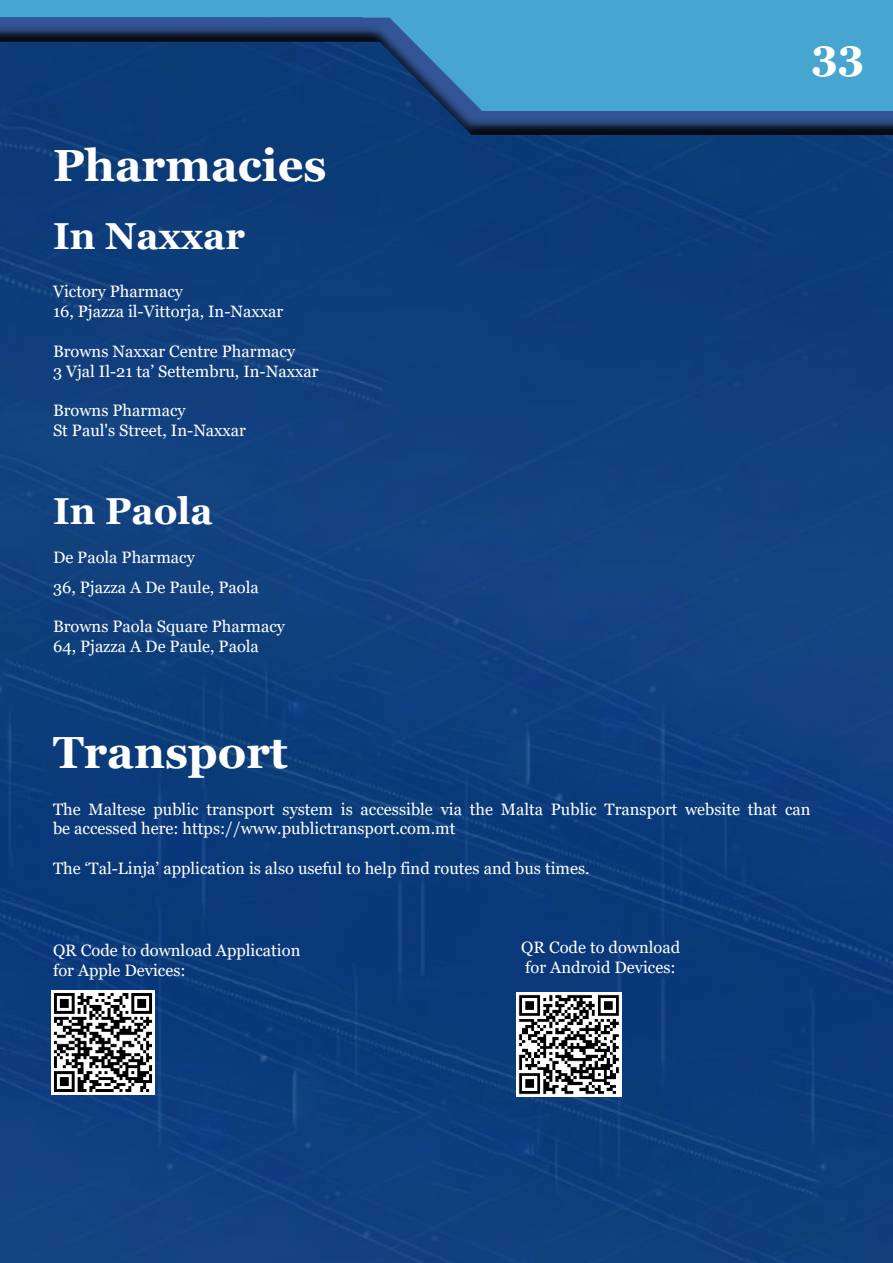
<style>
.page{position:relative;width:893px;height:1263px;background:#fff}
.page>*{position:absolute;margin:0;border:0;box-sizing:border-box;transform-origin:0 0}
.t1{font:700 45px "Georgia";color:#fff}
.t2{font:700 42px "Georgia";color:#fff}
.t3{font:700 37.5px "Georgia";color:#fff}
.t4{font:16.5px/19.8px "Georgia";color:#fff}
</style>
<div class="page">
<div style="left:0;top:0;width:893px;height:1263px;background:#000;opacity:.75"></div>
<img style="left:51px;top:991px;width:104px;height:103px">
<img style="left:517px;top:992px;width:105px;height:105px">
<h1 class="t1" style="left:53px;top:136px;width:275px">Pharmacies</h1>
<h3 class="t3" style="left:53px;top:212px;width:193px">In Naxxar</h3>
<p class="t4" style="left:53px;top:282px;width:232px">Victory Pharmacy<br>16, Pjazza il-Vittorja, In-Naxxar</p>
<p class="t4" style="left:53px;top:341px;width:267px">Browns Naxxar Centre Pharmacy<br>3 Vjal Il-21 ta’ Settembru, In-Naxxar</p>
<p class="t4" style="left:53px;top:401px;width:195px">Browns Pharmacy<br>St Paul's Street, In-Naxxar</p>
<h3 class="t3" style="left:53px;top:487px;width:161px">In Paola</h3>
<p class="t4" style="left:53px;top:543px;width:207px;line-height:29.7px">De Paola Pharmacy<br>36, Pjazza A De Paule, Paola</p>
<p class="t4" style="left:53px;top:617px;width:233px">Browns Paola Square Pharmacy<br>64, Pjazza A De Paule, Paola</p>
<h2 class="t2" style="left:812px;top:28px;width:54px">33</h2>
<h1 class="t1" style="left:53px;top:723px;width:236px">Transport</h1>
<p class="t4" style="left:53px;top:799px;width:759px">The Maltese public transport system is accessible via the Malta Public Transport website that can be accessed here: https://www.publictransport.com.mt</p>
<p class="t4" style="left:53px;top:859px;width:538px">The ‘Tal-Linja’ application is also useful to help find routes and bus times.</p>
<p class="t4" style="left:53px;top:941px;width:249px">QR Code to download Application for Apple Devices:</p>
<p class="t4" style="left:521px;top:938px;width:160px">QR Code to download for Android Devices:</p>
</div>
